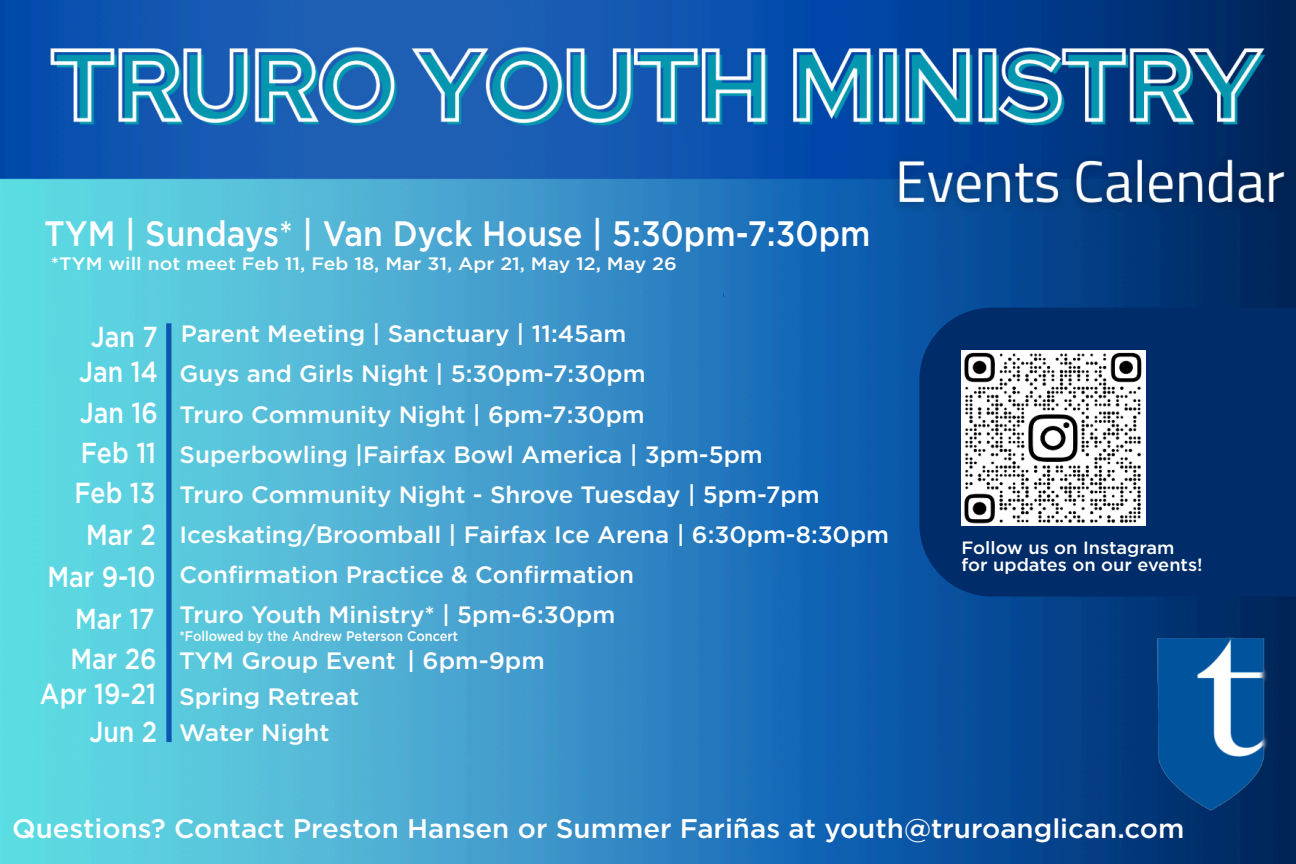
<style>
.page{position:relative;width:1296px;height:864px;background:#fff}
.page>*{position:absolute;margin:0;border:0;box-sizing:border-box;transform-origin:0 0}
.t1{font:500 35.4px "Gotham";color:#fff;scale:.91 1}
.t2{font:500 28.8px/40.2px "Gotham";color:#fff;text-align:center;scale:.87 1}
.t3{font:500 27px "Gotham";color:#fff}
.t4{font:500 23.7px/40.2px "Gotham";color:#fff}
.t5{font:500 23.7px/36.3px "Gotham";color:#fff;scale:1.04 1}
.t6{font:500 18px "Gotham";color:#fff;scale:1.08 1}
.t7{font:500 17.7px/17.1px "Gotham";color:#fff}
.t8{font:500 13.8px "Gotham";color:#fff;scale:.92 1}
</style>
<div class="page">
<img style="left:0;top:0;width:1296px;height:864px">
<img style="left:1156px;top:636px;width:114px;height:175px">
<div style="left:919px;top:308px;width:377px;height:288px;background:#002c69"></div>
<img style="left:961px;top:350px;width:184px;height:176px">
<div style="left:166px;top:323px;width:6px;height:419px;background:#0e54b2"></div>
<h1 class="t1" style="left:44px;top:218px;width:909px">TYM | Sundays* | Van Dyck House | 5:30pm-7:30pm</h1>
<p class="t6" style="left:51px;top:255px;width:581px">*TYM will not meet Feb 11, Feb 18, Mar 31, Apr 21, May 12, May 26</p>
<p class="t2" style="left:79px;top:320px;width:92px;line-height:35.7px">Jan 7<br>Jan 14</p>
<p class="t2" style="left:75px;top:394px;width:97px;text-align:justify">Jan 16<br>Feb 11<br>Feb 13</p>
<p class="t2" style="left:86px;top:516px;width:81px">Mar 2</p>
<p class="t2" style="left:48px;top:558px;width:126px">Mar 9-10</p>
<p class="t2" style="left:70px;top:601px;width:100px;text-align:left">Mar 17<br>Mar 26</p>
<p class="t2" style="left:40px;top:677px;width:136px;line-height:37.5px;text-align:right">Apr 19-21<br>Jun 2</p>
<p class="t4" style="left:180px;top:315px;width:711px">Parent Meeting | Sanctuary | 11:45am<br>Guys and Girls Night | 5:30pm-7:30pm<br>Truro Community Night | 6pm-7:30pm<br>Superbowling |Fairfax Bowl America | 3pm-5pm<br>Truro Community Night - Shrove Tuesday | 5pm-7pm Iceskating/Broomball | Fairfax Ice Arena | 6:30pm-8:30pm Confirmation Practice &amp; Confirmation<br>Truro Youth Ministry* | 5pm-6:30pm</p>
<p class="t8" style="left:179px;top:630px;width:305px">*Followed by the Andrew Peterson Concert</p>
<p class="t5" style="left:179px;top:644px;width:353px">TYM Group Event | 6pm-9pm<br>Spring Retreat<br>Water Night</p>
<p class="t7" style="left:962px;top:541px;width:243px">Follow us on Instagram for updates on our events!</p>
<p class="t3" style="left:12px;top:817px;width:1174px">Questions? Contact Preston Hansen or Summer Fariñas at youth@truroanglican.com</p>
</div>
